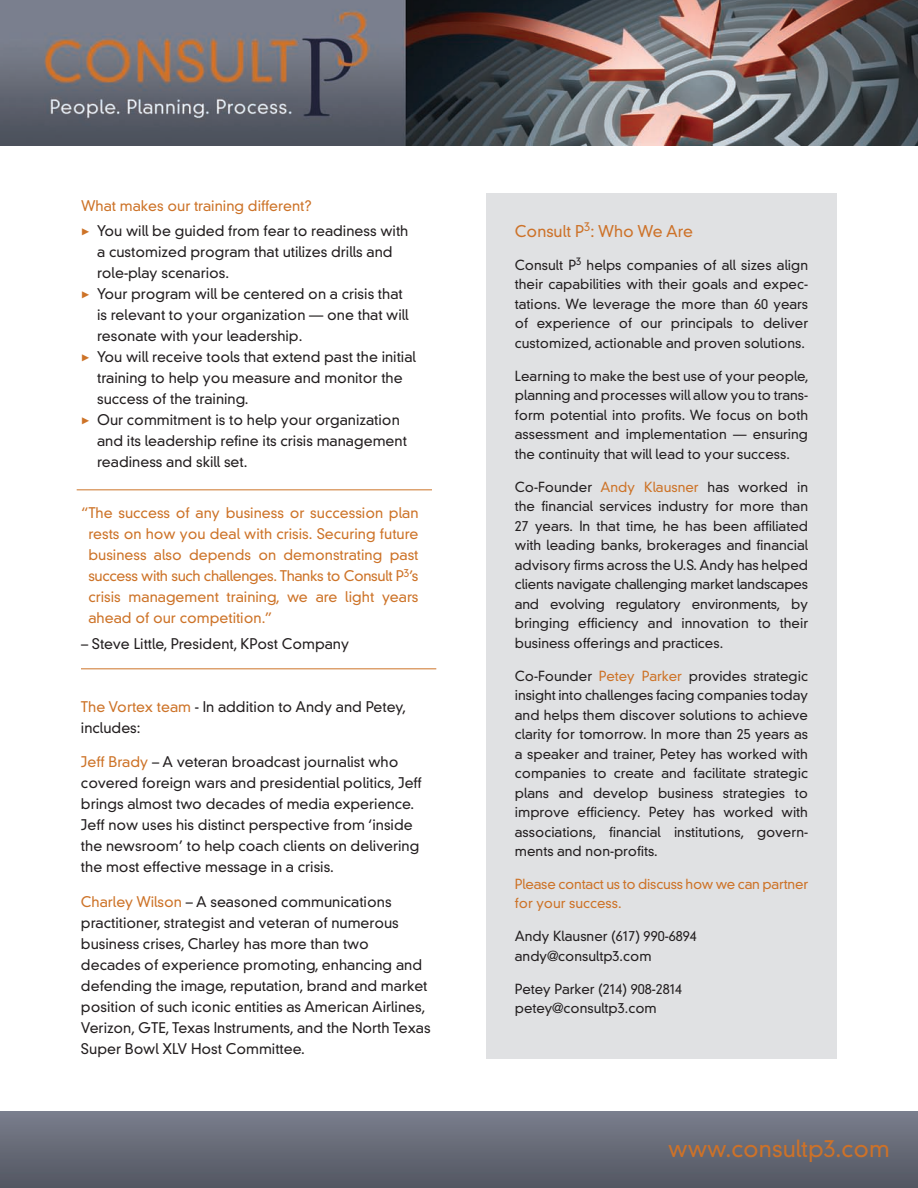
<style>
.page{position:relative;width:918px;height:1188px;background:#fff}
.page>*{position:absolute;margin:0;border:0;box-sizing:border-box;transform-origin:0 0}
.t1{font:300 22.95px "DIN Neuzeit Grotesk";color:#cd7229}
.t2{font:300 15.75px "DIN Neuzeit Grotesk";color:#cd7229}
.t3{font:300 14.25px/21px "DIN Neuzeit Grotesk";color:#231f20}
.t4{font:300 14.25px/21px "DIN Neuzeit Grotesk";color:#cd7328;text-align:justify}
.t5{font:300 13.5px/19.5px "DIN Neuzeit Grotesk";color:#231f20;text-align:justify}
.t6{font:300 13.5px/19.5px "DIN Neuzeit Grotesk";letter-spacing:-.015em;color:#cd7328}
.s1{font-family:"European Pi Four";font-weight:400;font-size:9px;color:#cd7328}
.s2{color:#cd7328}
</style>
<div class="page">
<img style="left:0;top:0;width:918px;height:145px">
<div style="left:486px;top:193px;width:351px;height:865px;background:#e0e1e3"></div>
<hr style="left:77px;top:489px;width:355px;height:1px;background:#cd7328">
<hr style="left:81px;top:668px;width:355px;height:1px;background:#cd7328">
<div style="left:0;top:1112px;width:918px;height:76px;background:linear-gradient(to bottom,#797d8c,#535662)"></div>
<p class="t4" style="left:81px;top:195px;width:232px">What makes our training different?</p>
<p class="t3" style="left:97px;top:220px;width:313px;text-indent:-16px"><span class="s1">P</span> You will be guided from fear to readiness with a customized program that utilizes drills and role-play scenarios.</p>
<p class="t3" style="left:97px;top:283px;width:313px;text-indent:-16px"><span class="s1">P</span> Your program will be centered on a crisis that is relevant to your organization — one that will resonate with your leadership.</p>
<p class="t3" style="left:97px;top:346px;width:320px;text-indent:-16px"><span class="s1">P</span> You will receive tools that extend past the initial training to help you measure and monitor the success of the training.</p>
<p class="t3" style="left:97px;top:409px;width:311px;text-indent:-16px"><span class="s1">P</span> Our commitment is to help your organization and its leadership refine its crisis management readiness and skill set.</p>
<p class="t4" style="left:88px;top:503px;width:332px;text-indent:-7px">“The success of any business or succession plan rests on how you deal with crisis. Securing future business also depends on demonstrating past success with such challenges. Thanks to Consult P<sup>3</sup>’s crisis management training, we are light years ahead of our competition.”</p>
<p class="t3" style="left:81px;top:633px;width:270px">– Steve Little, President, KPost Company</p>
<p class="t3" style="left:81px;top:696px;width:327px"><span class="s2">The Vortex team</span> - In addition to Andy and Petey, includes:</p>
<p class="t3" style="left:81px;top:751px;width:342px"><span class="s2">Jeff Brady</span> – A veteran broadcast journalist who covered foreign wars and presidential politics, Jeff brings almost two decades of media experience.<br>Jeff now uses his distinct perspective from ‘inside the newsroom’ to help coach clients on delivering the most effective message in a crisis.</p>
<p class="t3" style="left:81px;top:891px;width:351px"><span class="s2">Charley Wilson</span> – A seasoned communications practitioner, strategist and veteran of numerous business crises, Charley has more than two decades of experience promoting, enhancing and defending the image, reputation, brand and market position of such iconic entities as American Airlines, Verizon, GTE, Texas Instruments, and the North Texas Super Bowl XLV Host Committee.</p>
<p class="t2" style="left:515px;top:221px;width:180px">Consult P<sup>3</sup>: Who We Are</p>
<p class="t5" style="left:515px;top:255px;width:295px">Consult P<sup>3</sup> helps companies of all sizes align their capabilities with their goals and expec&shy;tations. We leverage the more than 60 years of experience of our principals to deliver customized, actionable and proven solutions.</p>
<p class="t5" style="left:515px;top:366px;width:295px">Learning to make the best use of your people, planning and processes will allow you to trans&shy;form potential into profits. We focus on both assessment and implementation — ensuring the continuity that will lead to your success.</p>
<p class="t5" style="left:515px;top:477px;width:295px">Co-Founder <span class="s2">Andy Klausner</span> has worked in the financial services industry for more than 27 years. In that time, he has been affiliated with leading banks, brokerages and financial advisory firms across the U.S. Andy has helped clients navigate challenging market landscapes and evolving regulatory environments, by bringing efficiency and innovation to their business offerings and practices.</p>
<p class="t5" style="left:515px;top:666px;width:295px">Co-Founder <span class="s2">Petey Parker</span> provides strategic insight into challenges facing companies today and helps them discover solutions to achieve clarity for tomorrow. In more than 25 years as a speaker and trainer, Petey has worked with companies to create and facilitate strategic plans and develop business strategies to improve efficiency. Petey has worked with associations, financial institutions, govern&shy;ments and non-profits.</p>
<p class="t6" style="left:515px;top:874px;width:295px">Please contact us to discuss how we can partner for your success.</p>
<p class="t5" style="left:515px;top:927px;width:183px">Andy Klausner (617) 990-6894</p>
<p class="t5" style="left:515px;top:946px;width:138px">andy@consultp3.com</p>
<p class="t5" style="left:515px;top:979px;width:169px">Petey Parker (214) 908-2814</p>
<p class="t5" style="left:515px;top:999px;width:144px">petey@consultp3.com</p>
<p class="t1" style="left:668px;top:1135px;width:223px">www.consultp3.com</p>
</div>
